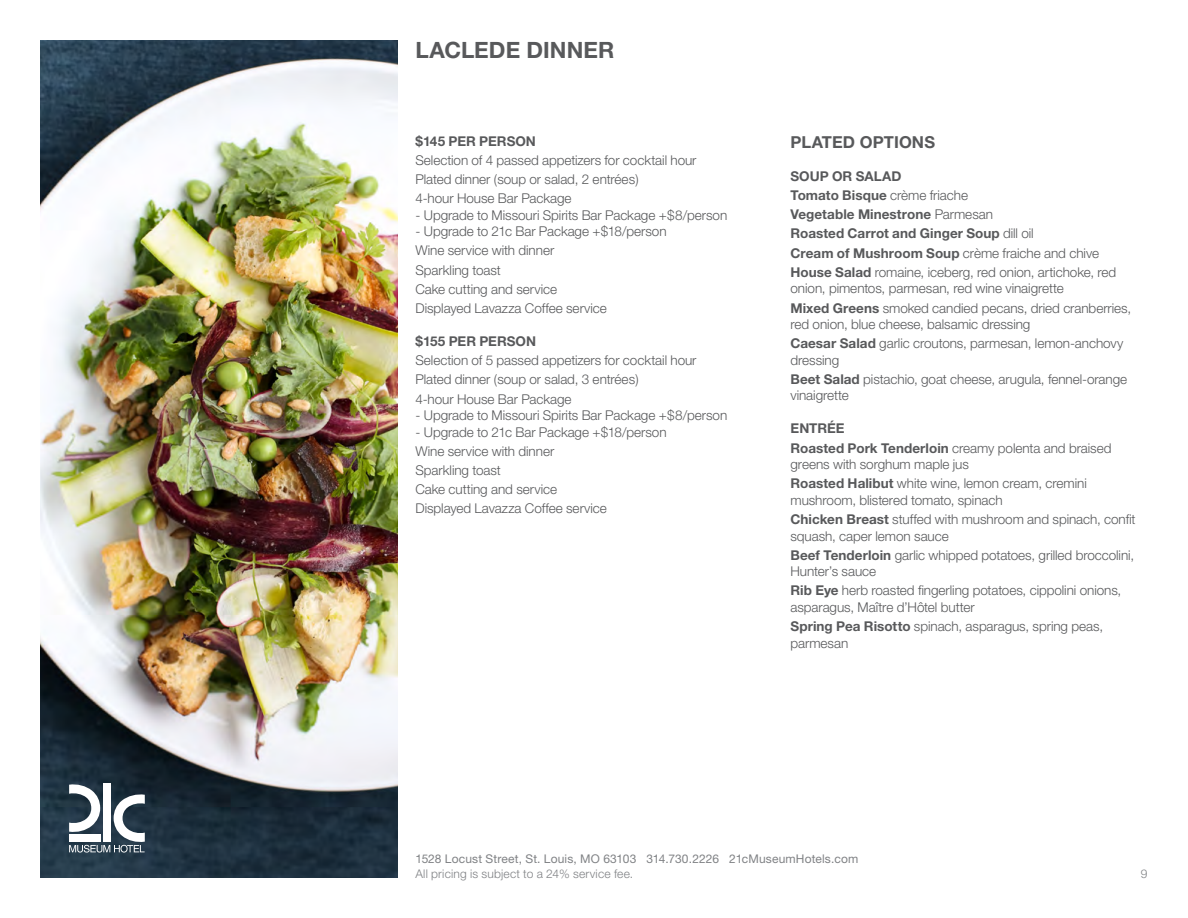
<style>
.page{position:relative;width:1188px;height:918px;background:#fff}
.page>*{position:absolute;margin:0;border:0;box-sizing:border-box;transform-origin:0 0}
.t1{font:700 22.5px "Helvetica Neue";letter-spacing:.005em;color:#58595b}
.t2{font:700 16.5px "Helvetica Neue";letter-spacing:.005em;color:#58595b}
.t3{font:300 13.5px/19.2px "Helvetica Neue";letter-spacing:-.005em;color:#58595b}
.t4{font:700 13.5px/19.2px "Helvetica Neue";letter-spacing:.005em;color:#58595b}
.t5{font:12px "Helvetica Neue";letter-spacing:.015em;color:#808285}
.t6{font:300 12px "Helvetica Neue";letter-spacing:.015em;color:#808285}
.s1{font-weight:300}
.s2{font-weight:700}
</style>
<div class="page">
<img style="left:40px;top:40px;width:358px;height:838px">
<svg style="left:69px;top:784px;width:76px;height:69px"></svg>
<div style="left:69px;top:834px;width:31px;height:8px;background:#fff"></div>
<h1 class="t1" style="left:416px;top:36px;width:201px">LACLEDE DINNER</h1>
<p class="t4" style="left:416px;top:131px;width:122px">$145 PER PERSON</p>
<p class="t3" style="left:416px;top:150px;width:283px">Selection of 4 passed appetizers for cocktail hour<br>Plated dinner (soup or salad, 2 entrées)<br>4-hour House Bar Package</p>
<p class="t3" style="left:416px;top:205px;width:313px">- Upgrade to Missouri Spirits Bar Package +$8/person</p>
<p class="t3" style="left:416px;top:222px;width:253px">- Upgrade to 21c Bar Package +$18/person<br>Wine service with dinner<br>Sparkling toast<br>Cake cutting and service<br>Displayed Lavazza Coffee service</p>
<p class="t4" style="left:416px;top:331px;width:122px">$155 PER PERSON</p>
<p class="t3" style="left:416px;top:350px;width:283px">Selection of 5 passed appetizers for cocktail hour<br>Plated dinner (soup or salad, 3 entrées)<br>4-hour House Bar Package</p>
<p class="t3" style="left:416px;top:405px;width:313px">- Upgrade to Missouri Spirits Bar Package +$8/person</p>
<p class="t3" style="left:416px;top:422px;width:253px">- Upgrade to 21c Bar Package +$18/person<br>Wine service with dinner<br>Sparkling toast<br>Cake cutting and service<br>Displayed Lavazza Coffee service</p>
<p class="t2" style="left:790px;top:132px;width:146px">PLATED OPTIONS</p>
<p class="t4" style="left:790px;top:166px;width:327px">SOUP OR SALAD<br>Tomato Bisque <span class="s1">crème friache<br></span>Vegetable Minestrone <span class="s1">Parmesan<br></span>Roasted Carrot and Ginger Soup <span class="s1">dill oil<br></span>Cream of Mushroom Soup <span class="s1">crème fraiche and chive </span>House Salad <span class="s1">romaine, iceberg, red onion, artichoke, red</span></p>
<p class="t3" style="left:790px;top:279px;width:342px">onion, pimentos, parmesan, red wine vinaigrette<br><span class="s2">Mixed Greens</span> smoked candied pecans, dried cranberries,</p>
<p class="t3" style="left:790px;top:314px;width:334px">red onion, blue cheese, balsamic dressing<br><span class="s2">Caesar Salad</span> garlic croutons, parmesan, lemon-anchovy</p>
<p class="t3" style="left:790px;top:350px;width:338px">dressing<br><span class="s2">Beet Salad</span> pistachio, goat cheese, arugula, fennel-orange</p>
<p class="t3" style="left:790px;top:386px;width:60px">vinaigrette</p>
<p class="t4" style="left:790px;top:419px;width:322px">ENTRÉE<br>Roasted Pork Tenderloin <span class="s1">creamy polenta and braised</span></p>
<p class="t3" style="left:790px;top:454px;width:298px">greens with sorghum maple jus<br><span class="s2">Roasted Halibut</span> white wine, lemon cream, cremini</p>
<p class="t3" style="left:790px;top:490px;width:347px">mushroom, blistered tomato, spinach<br><span class="s2">Chicken Breast</span> stuffed with mushroom and spinach, confit</p>
<p class="t3" style="left:790px;top:526px;width:345px">squash, caper lemon sauce<br><span class="s2">Beef Tenderloin</span> garlic whipped potatoes, grilled broccolini,</p>
<p class="t3" style="left:790px;top:562px;width:332px">Hunter’s sauce<br><span class="s2">Rib Eye</span> herb roasted fingerling potatoes, cippolini onions,</p>
<p class="t3" style="left:790px;top:597px;width:314px">asparagus, Maître d’Hôtel butter<br><span class="s2">Spring Pea Risotto</span> spinach, asparagus, spring peas,</p>
<p class="t3" style="left:790px;top:633px;width:59px">parmesan</p>
<p class="t5" style="left:416px;top:852px;width:444px">1528 Locust Street, St. Louis, MO 63103 314.730.2226 21cMuseumHotels.com</p>
<p class="t6" style="left:416px;top:866px;width:219px">All pricing is subject to a 24% service fee.</p>
<p class="t6" style="left:1141px;top:866px;width:8px">9</p>
</div>
